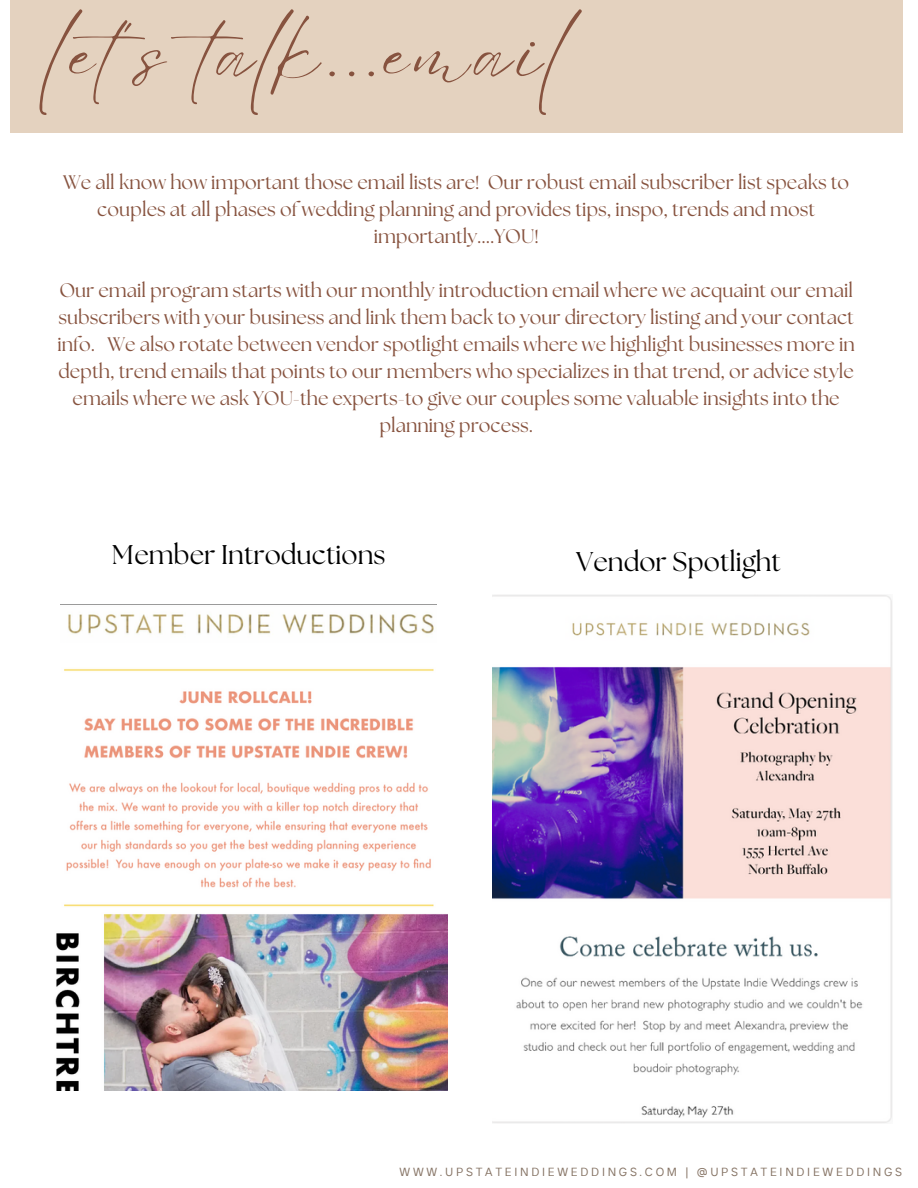
<style>
.page{position:relative;width:918px;height:1188px;background:#fff}
.page>*{position:absolute;margin:0;border:0;box-sizing:border-box;transform-origin:0 0}
.t1{font:75px "Eyesome Script";letter-spacing:.08em;color:#87533f}
.t2{font:27px "The Seasons";color:#000}
.t3{font:19.5px/27px "The Seasons";color:#87533f;text-align:center}
.t4{font:11.7px "TT Interphases";letter-spacing:.23em;color:#877566}
</style>
<div class="page">
<div style="left:10px;top:0;width:893px;height:133px;background:#e4d2bf"></div>
<img style="left:64px;top:614px;width:370px;height:293px">
<img style="left:55px;top:914px;width:392px;height:177px">
<img style="left:493px;top:595px;width:399px;height:528px">
<p class="t1" style="left:50px;top:7px;width:515px">let’s talk...email</p>
<p class="t3" style="left:63px;top:170px;width:788px">We all know how important those email lists are! Our robust email subscriber list speaks to couples at all phases of wedding planning and provides tips, inspo, trends and most importantly....YOU!</p>
<p class="t3" style="left:57px;top:278px;width:799px">Our email program starts with our monthly introduction email where we acquaint our email subscribers with your business and link them back to your directory listing and your contact info. We also rotate between vendor spotlight emails where we highlight businesses more in depth, trend emails that points to our members who specializes in that trend, or advice style emails where we ask YOU-the experts-to give our couples some valuable insights into the planning process.</p>
<p class="t2" style="left:112px;top:542px;width:275px">Member Introductions</p>
<p class="t2" style="left:576px;top:549px;width:206px">Vendor Spotlight</p>
<p class="t4" style="left:400px;top:1164px;width:504px">WWW.UPSTATEINDIEWEDDINGS.COM | @UPSTATEINDIEWEDDINGS</p>
</div>
